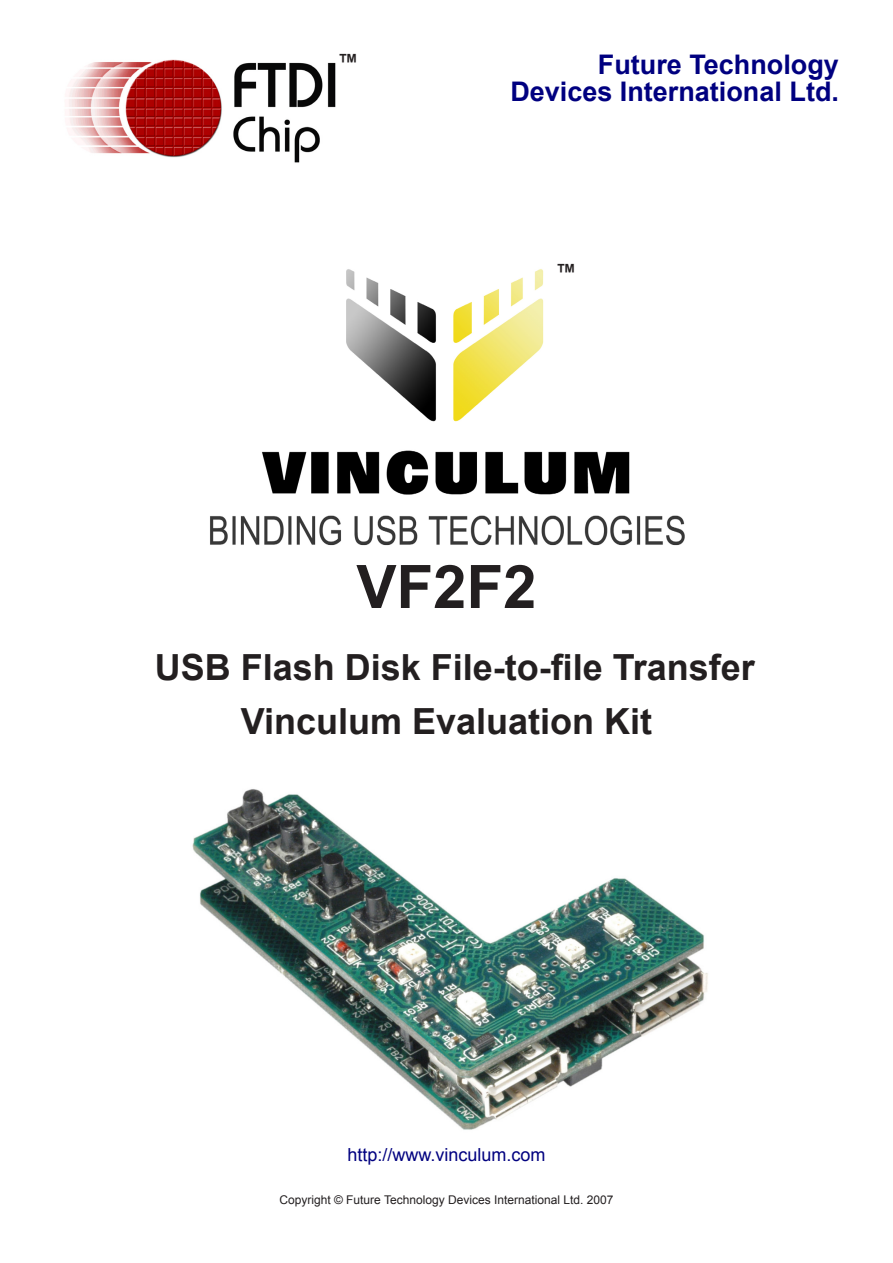
<style>
.page{position:relative;width:893px;height:1263px;background:#fff}
.page>*{position:absolute;margin:0;border:0;box-sizing:border-box;transform-origin:0 0}
.t1{font:700 60px "Arial";color:#231f20}
.t2{font:700 36px/54px "Arial";color:#231f20;text-align:center}
.t3{font:700 27px/27px "Arial";color:#000080;text-align:right}
.t4{font:700 21px "Arial";color:#231f20}
.t5{font:18px "Arial";color:#000080}
.t6{font:12px "Arial";color:#231f20}
</style>
<div class="page">
<img style="left:68px;top:59px;width:268px;height:104px">
<img style="left:210px;top:269px;width:475px;height:277px">
<img style="left:192px;top:789px;width:516px;height:341px">
<h3 class="t4" style="left:338px;top:54px;width:22px">™</h3>
<h3 class="t3" style="left:510px;top:53px;width:330px">Future Technology<br>Devices International Ltd.</h3>
<h3 class="t4" style="left:556px;top:264px;width:22px">™</h3>
<h1 class="t1" style="left:356px;top:564px;width:182px">VF2F2</h1>
<h2 class="t2" style="left:155px;top:642px;width:602px">USB Flash Disk File-to-file Transfer<br>Vinculum Evaluation Kit</h2>
<h3 class="t5" style="left:347px;top:1147px;width:200px">http://www.vinculum.com</h3>
<p class="t6" style="left:279px;top:1195px;width:336px">Copyright © Future Technology Devices International Ltd. 2007</p>
</div>
